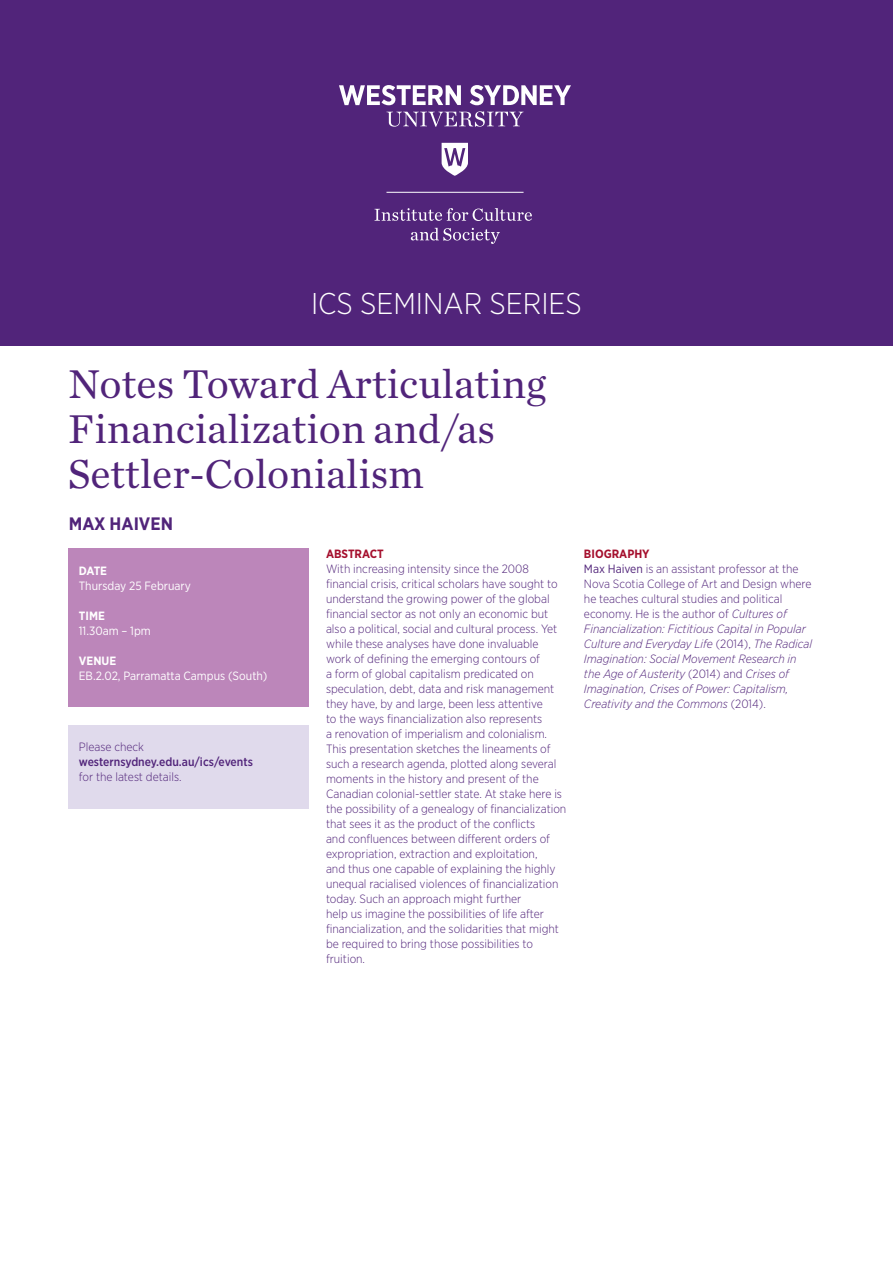
<style>
.page{position:relative;width:893px;height:1263px;background:#fff}
.page>*{position:absolute;margin:0;border:0;box-sizing:border-box;transform-origin:0 0}
.t1{font:42px/45px "Chronicle Text G1";color:#51247a}
.t2{font:300 30px "Gotham Narrow";color:#fff}
.t3{font:700 18px "Gotham Narrow";color:#51247a}
.t4{font:300 12px/15px "Gotham Narrow";color:#51247a}
.t5{font:italic 300 12px/15px "Gotham Narrow";color:#51247a}
.t6{font:12px "Gotham Narrow";color:#fff}
.t7{font:500 12px "Gotham Narrow";color:#51247a}
.t8{font:700 12px "Gotham Narrow";color:#fff}
.t9{font:700 12px "Gotham Narrow";color:#a50f2d}
.s1{font-weight:700;font-style:normal;color:#a50f2d}
.s2{font-weight:400;font-style:normal}
.s3{font-style:normal}
</style>
<div class="page">
<div style="left:0;top:0;width:893px;height:345px;background:#51247a"></div>
<div style="left:68px;top:548px;width:241px;height:158px;background:#bc86ba"></div>
<div style="left:68px;top:725px;width:241px;height:84px;background:#e0daec"></div>
<svg style="left:386px;top:111px;width:138px;height:16px"></svg>
<svg style="left:339px;top:85px;width:122px;height:20px"></svg>
<svg style="left:470px;top:85px;width:101px;height:20px"></svg>
<svg style="left:442px;top:143px;width:26px;height:33px"></svg>
<svg style="left:375px;top:208px;width:157px;height:13px"></svg>
<svg style="left:411px;top:228px;width:89px;height:16px"></svg>
<hr style="left:386px;top:192px;width:138px;height:1px;background:#fff">
<h2 class="t2" style="left:311px;top:285px;width:272px">ICS SEMINAR SERIES</h2>
<h1 class="t1" style="left:68px;top:359px;width:479px">Notes Toward Articulating<br>Financialization and/as<br>Settler-Colonialism</h1>
<h3 class="t3" style="left:69px;top:512px;width:106px">MAX HAIVEN</h3>
<p class="t8" style="left:79px;top:563px;width:30px">DATE</p>
<p class="t6" style="left:79px;top:578px;width:114px">Thursday 25 February</p>
<p class="t8" style="left:79px;top:608px;width:28px">TIME</p>
<p class="t6" style="left:79px;top:623px;width:74px">11.30am – 1pm</p>
<p class="t8" style="left:79px;top:653px;width:39px">VENUE</p>
<p class="t6" style="left:79px;top:668px;width:190px">EB.2.02, Parramatta Campus (South)</p>
<p class="t4" style="left:79px;top:739px;width:67px">Please check</p>
<p class="t7" style="left:79px;top:754px;width:176px">westernsydney.edu.au/ics/events</p>
<p class="t4" style="left:79px;top:769px;width:104px">for the latest details.</p>
<p class="t9" style="left:326px;top:546px;width:59px">ABSTRACT</p>
<p class="t4" style="left:326px;top:561px;width:242px">With increasing intensity since the 2008 financial crisis, critical scholars have sought to understand the growing power of the global financial sector as not only an economic but also a political, social and cultural process. Yet while these analyses have done invaluable work of defining the emerging contours of<br>a form of global capitalism predicated on speculation, debt, data and risk management they have, by and large, been less attentive<br>to the ways financialization also represents<br>a renovation of imperialism and colonialism.<br>This presentation sketches the lineaments of such a research agenda, plotted along several moments in the history and present of the Canadian colonial-settler state. At stake here is the possibility of a genealogy of financialization that sees it as the product of the conflicts<br>and confluences between different orders of expropriation, extraction and exploitation,<br>and thus one capable of explaining the highly unequal racialised violences of financialization today. Such an approach might further<br>help us imagine the possibilities of life after financialization, and the solidarities that might be required to bring those possibilities to fruition.</p>
<p class="t5" style="left:584px;top:546px;width:229px"><span class="s1">BIOGRAPHY<br></span><span class="s2">Max Haiven</span> <span class="s3">is an assistant professor at the Nova Scotia College of Art and Design where he teaches cultural studies and political economy. He is the author of</span> Cultures of Financialization: Fictitious Capital in Popular Culture and Everyday Life <span class="s3">(2014),</span> The Radical Imagination: Social Movement Research in the Age of Austerity <span class="s3">(2014) and</span> Crises of Imagination, Crises of Power: Capitalism, Creativity and the Commons <span class="s3">(2014).</span></p>
</div>
